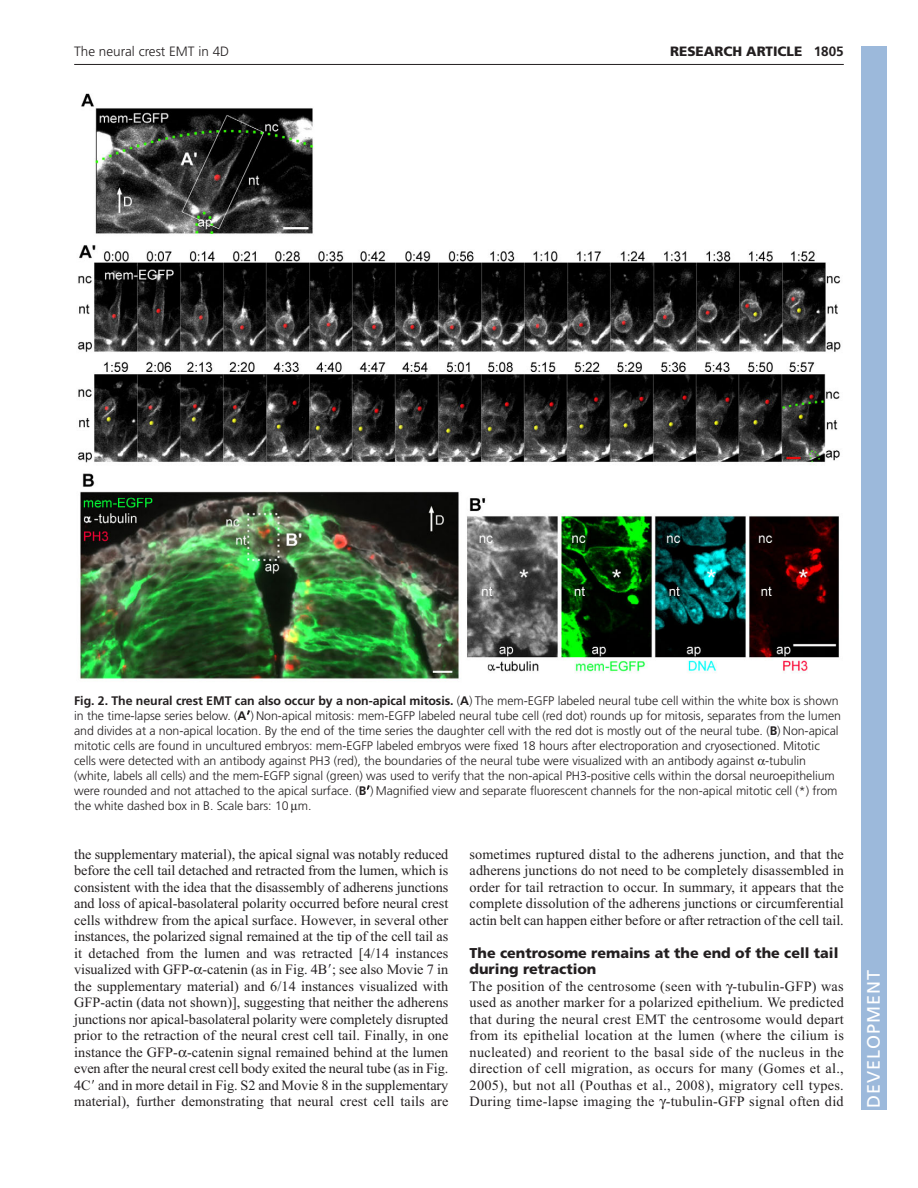
<style>
.page{position:relative;width:918px;height:1188px;background:#fff}
.page>*{position:absolute;margin:0;border:0;box-sizing:border-box;transform-origin:0 0}
.t1{font:18px "Frutiger LT Std";letter-spacing:.055em;color:#fff}
.t2{font:14.25px/16.5px "Times New Roman";letter-spacing:.005em;color:#231f20;text-align:justify}
.t3{font:900 14.25px/16.5px "Frutiger LT Std";color:#231f20}
.t4{font:300 13.5px "Frutiger LT Std";color:#231f20}
.t5{font:900 13.5px "Frutiger LT Std";color:#231f20}
.t6{font:300 12.3px/15px "Frutiger LT Std";letter-spacing:-.005em;color:#231f20}
.s1{font-weight:700}
.s2{font-family:"Mathematical Pi One";font-weight:400}
.s3{font-family:"Mathematical Pi One"}
</style>
<div class="page">
<hr style="left:74px;top:64px;width:770px;height:1px;background:#231f20">
<img style="left:77px;top:93px;width:764px;height:586px">
<div style="left:861px;top:46px;width:25px;height:1064px;background:#9cb9db"></div>
<p class="t4" style="left:74px;top:46px;width:156px">The neural crest EMT in 4D</p>
<p class="t5" style="left:670px;top:46px;width:175px">RESEARCH ARTICLE <span class="s1">1805</span></p>
<p class="t6" style="left:74px;top:694px;width:768px"><span class="s1">Fig. 2. The neural crest EMT can also occur by a non-apical mitosis.</span> (<span class="s1">A</span>) The mem-EGFP labeled neural tube cell within the white box is shown in the time-lapse series below. (<span class="s1">A</span><span class="s2">-</span>) Non-apical mitosis: mem-EGFP labeled neural tube cell (red dot) rounds up for mitosis, separates from the lumen and divides at a non-apical location. By the end of the time series the daughter cell with the red dot is mostly out of the neural tube. (<span class="s1">B</span>) Non-apical mitotic cells are found in uncultured embryos: mem-EGFP labeled embryos were fixed 18 hours after electroporation and cryosectioned. Mitotic cells were detected with an antibody against PH3 (red), the boundaries of the neural tube were visualized with an antibody against -tubulin (white, labels all cells) and the mem-EGFP signal (green) was used to verify that the non-apical PH3-positive cells within the dorsal neuroepithelium were rounded and not attached to the apical surface. (<span class="s1">B</span><span class="s2">-</span>) Magnified view and separate fluorescent channels for the non-apical mitotic cell (*) from the white dashed box in B. Scale bars: 10 m.</p>
<p class="t2" style="left:74px;top:847px;width:376px">the supplementary material), the apical signal was notably reduced before the cell tail detached and retracted from the lumen, which is consistent with the idea that the disassembly of adherens junctions and loss of apical-basolateral polarity occurred before neural crest cells withdrew from the apical surface. However, in several other instances, the polarized signal remained at the tip of the cell tail as it detached from the lumen and was retracted [4/14 instances visualized with GFP- -catenin (as in Fig. 4B<span class="s3">-</span>; see also Movie 7 in the supplementary material) and 6/14 instances visualized with GFP-actin (data not shown)], suggesting that neither the adherens junctions nor apical-basolateral polarity were completely disrupted prior to the retraction of the neural crest cell tail. Finally, in one instance the GFP- -catenin signal remained behind at the lumen even after the neural crest cell body exited the neural tube (as in Fig.<br>4C<span class="s3">-</span> and in more detail in Fig. S2 and Movie 8 in the supplementary material), further demonstrating that neural crest cell tails are</p>
<p class="t2" style="left:470px;top:847px;width:376px">sometimes ruptured distal to the adherens junction, and that the adherens junctions do not need to be completely disassembled in order for tail retraction to occur. In summary, it appears that the complete dissolution of the adherens junctions or circumferential actin belt can happen either before or after retraction of the cell tail.</p>
<p class="t3" style="left:470px;top:946px;width:370px">The centrosome remains at the end of the cell tail during retraction</p>
<p class="t2" style="left:470px;top:979px;width:376px">The position of the centrosome (seen with -tubulin-GFP) was used as another marker for a polarized epithelium. We predicted that during the neural crest EMT the centrosome would depart from its epithelial location at the lumen (where the cilium is nucleated) and reorient to the basal side of the nucleus in the direction of cell migration, as occurs for many (Gomes et al., 2005), but not all (Pouthas et al., 2008), migratory cell types.<br>During time-lapse imaging the -tubulin-GFP signal often did</p>
<p class="t1" style="left:863px;top:1108px;width:140px;rotate:-90deg">DEVELOPMENT</p>
</div>
